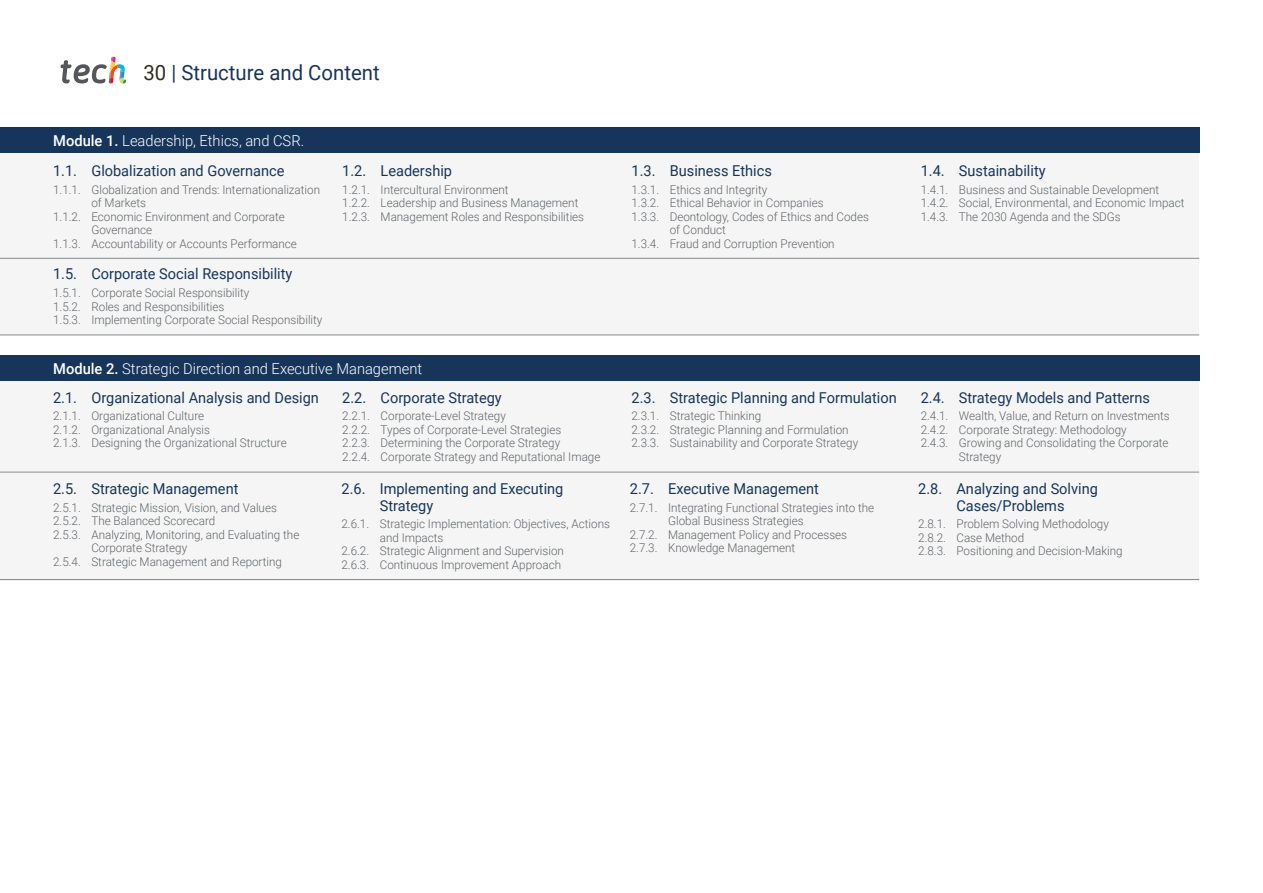
<style>
.page{position:relative;width:1263px;height:893px;background:#fff}
.page>*{position:absolute;margin:0;border:0;box-sizing:border-box;transform-origin:0 0}
.t1{font:21px "Roboto";color:#1a355c}
.t2{font:15px/16.5px "Roboto";color:#17355b}
.t3{font:300 15px "Roboto";color:#fff}
.t4{font:300 12px/13.5px "Roboto";color:#61646a}
.s1{color:#312e20}
.s2{font-weight:500}
</style>
<div class="page">
<div style="left:0;top:152px;width:1199px;height:183px;background:#f4f5f4"></div>
<div style="left:0;top:381px;width:1199px;height:199px;background:#f4f5f4"></div>
<div style="left:0;top:128px;width:1199px;height:25px;background:#17355b"></div>
<div style="left:0;top:355px;width:1199px;height:26px;background:#17355b"></div>
<hr style="left:0;top:335px;width:1199px;height:1px;background:#878a8e">
<hr style="left:0;top:579px;width:1199px;height:1px;background:#878a8e">
<hr style="left:0;top:258px;width:1199px;height:1px;background:#878a8e">
<hr style="left:0;top:472px;width:1199px;height:1px;background:#878a8e">
<svg style="left:61px;top:57px;width:65px;height:27px"></svg>
<h1 class="t1" style="left:144px;top:57px;width:238px"><span class="s1">30</span> | Structure and Content</h1>
<p class="t3" style="left:53px;top:130px;width:253px"><span class="s2">Module 1.</span> Leadership, Ethics, and CSR.</p>
<p class="t2" style="left:53px;top:162px;width:233px">1.1. Globalization and Governance</p>
<p class="t4" style="left:53px;top:182px;width:268px">1.1.1. Globalization and Trends: Internationalization</p>
<p class="t4" style="left:91px;top:196px;width:56px">of Markets</p>
<p class="t4" style="left:53px;top:209px;width:233px">1.1.2. Economic Environment and Corporate</p>
<p class="t4" style="left:91px;top:223px;width:62px">Governance</p>
<p class="t4" style="left:53px;top:236px;width:245px">1.1.3. Accountability or Accounts Performance</p>
<p class="t2" style="left:53px;top:265px;width:241px">1.5. Corporate Social Responsibility</p>
<p class="t4" style="left:53px;top:286px;width:271px">1.5.1. Corporate Social Responsibility<br>1.5.2. Roles and Responsibilities<br>1.5.3. Implementing Corporate Social Responsibility</p>
<p class="t2" style="left:342px;top:162px;width:111px">1.2. Leadership</p>
<p class="t4" style="left:342px;top:182px;width:243px">1.2.1. Intercultural Environment<br>1.2.2. Leadership and Business Management<br>1.2.3. Management Roles and Responsibilities</p>
<p class="t3" style="left:53px;top:358px;width:370px"><span class="s2">Module 2.</span> Strategic Direction and Executive Management</p>
<p class="t2" style="left:53px;top:388px;width:267px">2.1. Organizational Analysis and Design</p>
<p class="t4" style="left:53px;top:409px;width:235px">2.1.1. Organizational Culture<br>2.1.2. Organizational Analysis<br>2.1.3. Designing the Organizational Structure</p>
<p class="t2" style="left:53px;top:480px;width:187px">2.5. Strategic Management</p>
<p class="t4" style="left:53px;top:500px;width:225px">2.5.1. Strategic Mission, Vision, and Values</p>
<p class="t4" style="left:53px;top:514px;width:164px">2.5.2. The Balanced Scorecard</p>
<p class="t4" style="left:53px;top:527px;width:248px">2.5.3. Analyzing, Monitoring, and Evaluating the</p>
<p class="t4" style="left:91px;top:541px;width:97px">Corporate Strategy</p>
<p class="t4" style="left:53px;top:554px;width:230px">2.5.4. Strategic Management and Reporting</p>
<p class="t2" style="left:342px;top:388px;width:161px">2.2. Corporate Strategy</p>
<p class="t4" style="left:342px;top:409px;width:260px">2.2.1. Corporate-Level Strategy<br>2.2.2. Types of Corporate-Level Strategies<br>2.2.3. Determining the Corporate Strategy<br>2.2.4. Corporate Strategy and Reputational Image</p>
<p class="t2" style="left:380px;top:480px;width:185px;text-indent:-38px">2.6. Implementing and Executing<br>Strategy</p>
<p class="t4" style="left:341px;top:517px;width:270px">2.6.1. Strategic Implementation: Objectives, Actions</p>
<p class="t4" style="left:380px;top:530px;width:65px">and Impacts</p>
<p class="t4" style="left:341px;top:544px;width:224px">2.6.2. Strategic Alignment and Supervision</p>
<p class="t4" style="left:341px;top:557px;width:221px">2.6.3. Continuous Improvement Approach</p>
<p class="t2" style="left:631px;top:162px;width:142px">1.3. Business Ethics</p>
<p class="t4" style="left:631px;top:182px;width:137px">1.3.1. Ethics and Integrity</p>
<p class="t4" style="left:631px;top:196px;width:194px">1.3.2. Ethical Behavior in Companies</p>
<p class="t4" style="left:631px;top:209px;width:239px">1.3.3. Deontology, Codes of Ethics and Codes</p>
<p class="t4" style="left:670px;top:223px;width:58px">of Conduct</p>
<p class="t4" style="left:631px;top:236px;width:205px">1.3.4. Fraud and Corruption Prevention</p>
<p class="t2" style="left:631px;top:388px;width:267px">2.3. Strategic Planning and Formulation</p>
<p class="t4" style="left:631px;top:409px;width:228px">2.3.1. Strategic Thinking<br>2.3.2. Strategic Planning and Formulation<br>2.3.3. Sustainability and Corporate Strategy</p>
<p class="t2" style="left:630px;top:480px;width:191px">2.7. Executive Management</p>
<p class="t4" style="left:630px;top:500px;width:246px">2.7.1. Integrating Functional Strategies into the</p>
<p class="t4" style="left:668px;top:514px;width:137px">Global Business Strategies</p>
<p class="t4" style="left:630px;top:527px;width:219px">2.7.2. Management Policy and Processes</p>
<p class="t4" style="left:630px;top:541px;width:167px">2.7.3. Knowledge Management</p>
<p class="t2" style="left:921px;top:162px;width:126px">1.4. Sustainability</p>
<p class="t4" style="left:921px;top:182px;width:265px">1.4.1. Business and Sustainable Development<br>1.4.2. Social, Environmental, and Economic Impact<br>1.4.3. The 2030 Agenda and the SDGs</p>
<p class="t2" style="left:921px;top:388px;width:231px">2.4. Strategy Models and Patterns</p>
<p class="t4" style="left:921px;top:409px;width:251px">2.4.1. Wealth, Value, and Return on Investments</p>
<p class="t4" style="left:921px;top:422px;width:208px">2.4.2. Corporate Strategy: Methodology</p>
<p class="t4" style="left:921px;top:436px;width:249px">2.4.3. Growing and Consolidating the Corporate</p>
<p class="t4" style="left:959px;top:449px;width:44px">Strategy</p>
<p class="t2" style="left:918px;top:480px;width:181px;text-align:center">2.8. Analyzing and Solving<br>Cases/Problems</p>
<p class="t4" style="left:918px;top:517px;width:206px">2.8.1. Problem Solving Methodology<br>2.8.2. Case Method<br>2.8.3. Positioning and Decision-Making</p>
</div>
